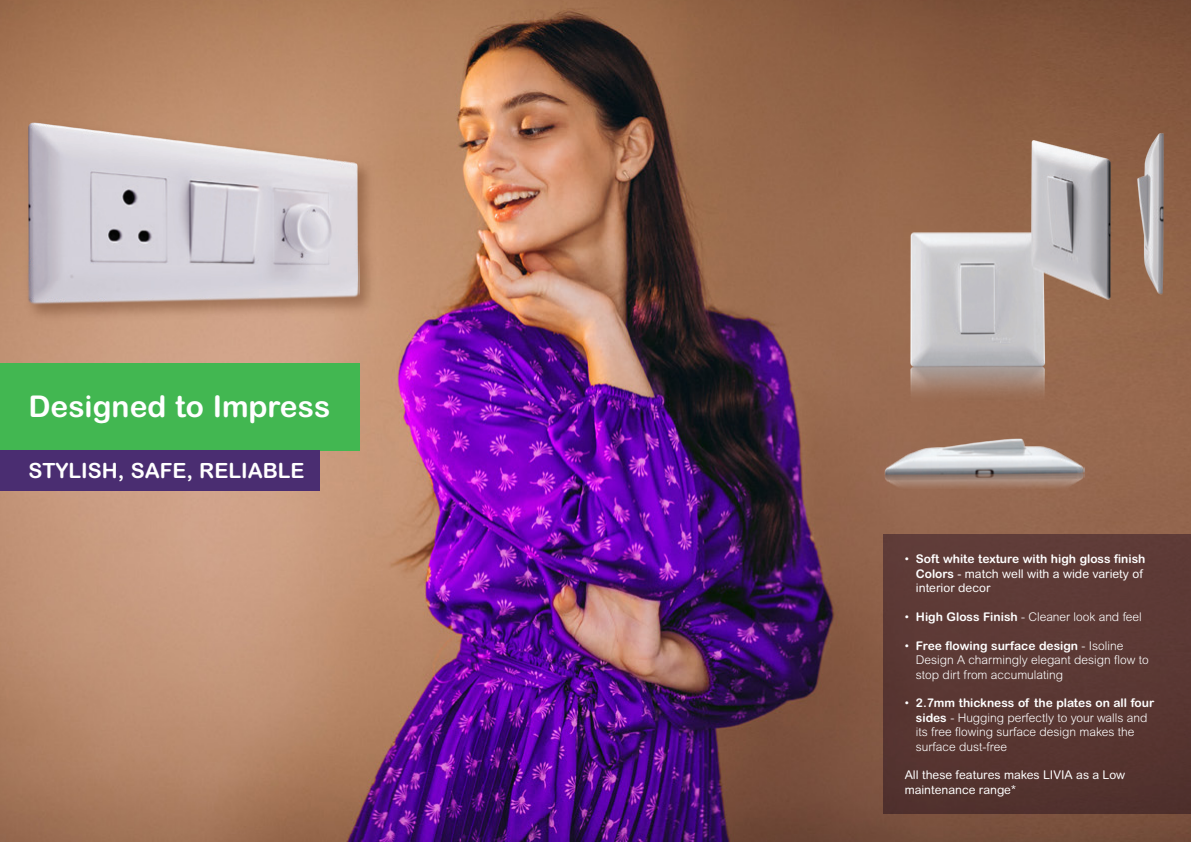
<style>
.page{position:relative;width:1191px;height:842px;background:#fff}
.page>*{position:absolute;margin:0;border:0;box-sizing:border-box;transform-origin:0 0}
.t1{font:700 30px "Arial Rounded MT Std";color:#fff}
.t2{font:700 21px "Arial Rounded MT Std";color:#fff}
.t3{font:300 12px/14.4px "Arial Rounded MT Std";color:#fff}
.t4{font:700 12px/14.4px "Arial Rounded MT Std";color:#fff}
.t5{font:12px/14.4px "Arial Rounded MT Std";color:#fff}
.s1{font-weight:300}
.s2{font-weight:400}
.s3{font-weight:700}
</style>
<div class="page">
<img style="left:0;top:0;width:1191px;height:842px">
<img style="left:19px;top:115px;width:362px;height:212px">
<img style="left:27px;top:121px;width:332px;height:184px">
<div style="left:0;top:362px;width:359px;height:88px;background:#42b751"></div>
<div style="left:883px;top:534px;width:308px;height:280px;background:#5b3834"></div>
<img style="left:905px;top:127px;width:265px;height:286px">
<img style="left:883px;top:438px;width:201px;height:50px">
<div style="left:0;top:450px;width:319px;height:41px;background:#4a2d71"></div>
<h1 class="t1" style="left:28px;top:389px;width:303px">Designed to Impress</h1>
<h2 class="t2" style="left:28px;top:458px;width:278px">STYLISH, SAFE, RELIABLE</h2>
<p class="t4" style="left:916px;top:552px;width:231px;text-indent:-11px"><span class="s1">•</span> Soft white texture with high gloss finish<br>Colors <span class="s2">- match well with a wide variety of interior decor</span></p>
<p class="t3" style="left:904px;top:609px;width:239px">• <span class="s3">High Gloss Finish</span> - Cleaner look and feel</p>
<p class="t3" style="left:916px;top:638px;width:234px;text-indent:-11px">• <span class="s3">Free flowing surface design</span> - Isoline<br>Design A charmingly elegant design flow to stop dirt from accumulating</p>
<p class="t3" style="left:916px;top:696px;width:240px;text-indent:-11px">• <span class="s3">2.7mm thickness of the plates on all four sides</span> - Hugging perfectly to your walls and its free flowing surface design makes the surface dust-free</p>
<p class="t5" style="left:904px;top:768px;width:222px">All these features makes LIVIA as a Low maintenance range*</p>
</div>
